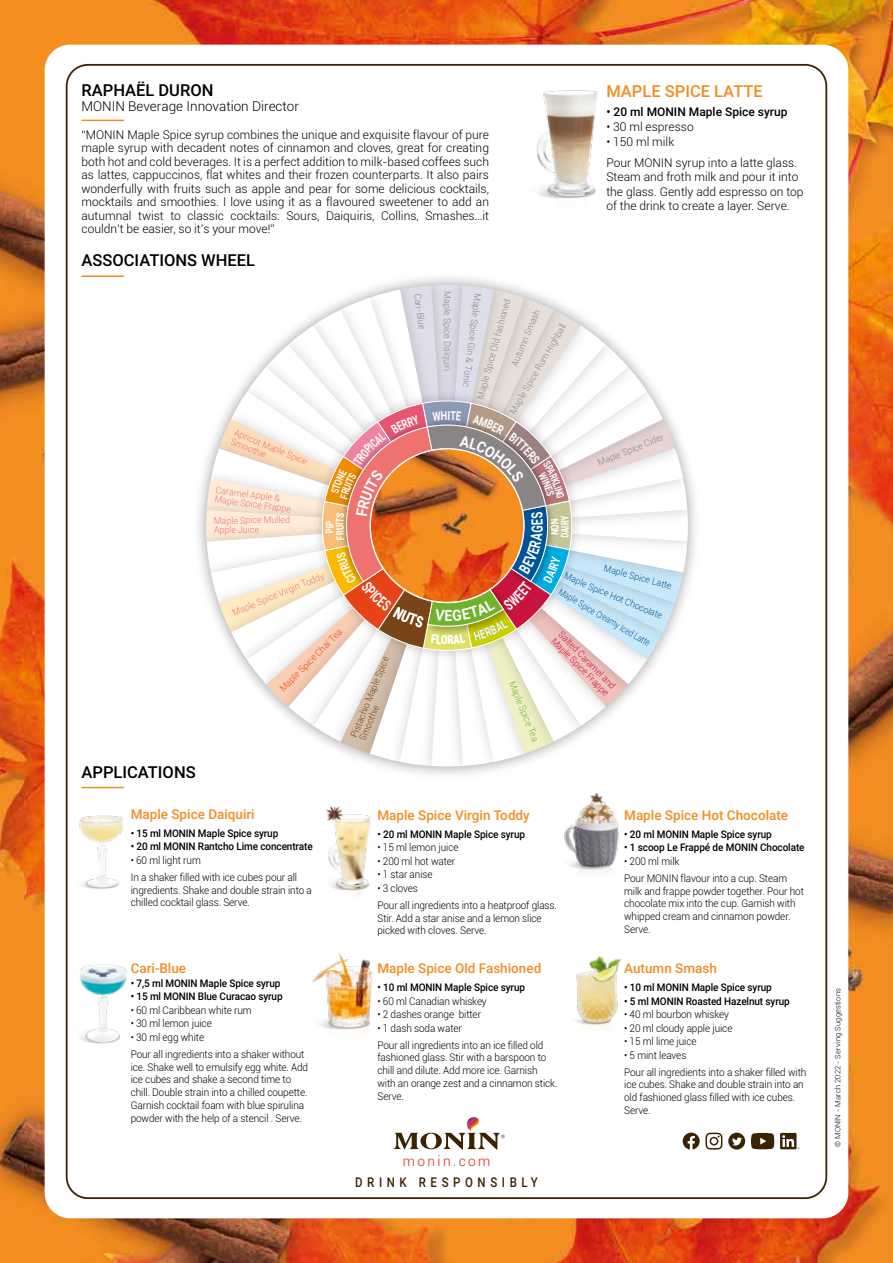
<style>
.page{position:relative;width:893px;height:1263px;background:#fff}
.page>*{position:absolute;margin:0;border:0;box-sizing:border-box;transform-origin:0 0}
.t1{font:500 16.5px "Roboto";color:#000}
.t2{font:500 16.5px "Roboto";color:#f28d22}
.t3{font:700 15.15px "Roboto";color:#fff;scale:.92 1}
.t4{font:300 13.8px "Roboto";letter-spacing:.17em;color:#e2241d}
.t5{font:500 13.5px "Roboto";color:#f28d22}
.t6{font:300 13.5px "Roboto";color:#000}
.t7{font:500 13.5px "Roboto";letter-spacing:.4em;color:#3b2200;scale:.85 1}
.t8{font:700 12.3px "Roboto";color:#fff;scale:.75 1}
.t9{font:300 12px/13.5px "Roboto";color:#000}
.t10{font:500 12px "Roboto";color:#000}
.t11{font:700 10.65px "Roboto";color:#fff;scale:.73 1}
.t12{font:300 10.5px/12.8px "Roboto";letter-spacing:-.01em;color:#000;scale:.95 1}
.t13{font:500 10.5px "Roboto";letter-spacing:-.01em;color:#000;scale:.95 1}
.t14{font:300 9.3px "Roboto";letter-spacing:-.005em;color:#8a8585;scale:.95 1}
.t15{font:300 9.3px/9.4px "Roboto";letter-spacing:-.005em;color:#ed7270;scale:.95 1}
.t16{font:300 9.3px "Roboto";color:#005498;scale:.95 1}
.t17{font:300 9.3px/9.3px "Roboto";color:#c7133d;scale:.95 1}
.t18{font:300 9.3px/9.3px "Roboto";color:#794518;scale:.95 1}
.t19{font:300 9.3px "Roboto";color:#005498;scale:.82 1}
.t20{font:300 9.3px "Roboto";color:#e64417;scale:.95 1}
.t21{font:300 9.3px "Roboto";color:#70b22c;scale:.95 1}
.t22{font:300 7.5px "Roboto";letter-spacing:.02em;color:#000}
</style>
<div class="page">
<img style="left:0;top:0;width:893px;height:1263px">
<div style="left:45px;top:45px;width:803px;height:1173px;background:#fff;border-radius:26px"></div>
<img style="left:201px;top:535px;width:5px;height:50px">
<img style="left:688px;top:467px;width:5px;height:49px">
<hr style="left:81px;top:120px;width:43px;height:1px;background:#f28d22">
<hr style="left:81px;top:275px;width:43px;height:2px;background:#f28d22">
<hr style="left:81px;top:787px;width:43px;height:1px;background:#f28d22">
<img style="left:65px;top:951px;width:62px;height:113px">
<img style="left:65px;top:799px;width:59px;height:112px">
<img style="left:564px;top:793px;width:55px;height:79px">
<img style="left:326px;top:806px;width:46px;height:88px">
<img style="left:576px;top:956px;width:46px;height:73px">
<img style="left:537px;top:90px;width:61px;height:109px">
<img style="left:312px;top:953px;width:61px;height:77px">
<svg style="left:751px;top:1133px;width:23px;height:16px"></svg>
<svg style="left:728px;top:1133px;width:17px;height:16px"></svg>
<svg style="left:780px;top:1133px;width:19px;height:16px"></svg>
<svg style="left:683px;top:1132px;width:39px;height:17px"></svg>
<svg style="left:394px;top:1117px;width:111px;height:32px"></svg>
<svg style="left:206px;top:285px;width:482px;height:481px"></svg>
<h1 class="t1" style="left:81px;top:78px;width:133px">RAPHAËL DURON</h1>
<p class="t6" style="left:81px;top:96px;width:219px">MONIN Beverage Innovation Director</p>
<p class="t9" style="left:81px;top:127px;width:409px;text-align:justify">“MONIN Maple Spice syrup combines the unique and exquisite flavour of pure maple syrup with decadent notes of cinnamon and cloves, great for creating both hot and cold beverages. It is a perfect addition to milk-based coffees such as lattes, cappuccinos, flat whites and their frozen counterparts. It also pairs wonderfully with fruits such as apple and pear for some delicious cocktails, mocktails and smoothies. I love using it as a flavoured sweetener to add an autumnal twist to classic cocktails: Sours, Daiquiris, Collins, Smashes…it couldn’t be easier, so it’s your move!”</p>
<h1 class="t1" style="left:81px;top:249px;width:175px">ASSOCIATIONS WHEEL</h1>
<p class="t14" style="left:424px;top:292px;width:40px;rotate:82deg">Cari-Blue</p>
<p class="t14" style="left:454px;top:291px;width:85px;rotate:90deg">Maple Spice Daïquiri</p>
<p class="t14" style="left:484px;top:294px;width:101px;rotate:97deg">Maple Spice Gin &amp; Tonic</p>
<p class="t14" style="left:474px;top:397px;width:110px;rotate:-75deg">Maple Spice Old fashioned</p>
<p class="t14" style="left:508px;top:363px;width:65px;rotate:-67deg">Autumn Smash</p>
<p class="t14" style="left:507px;top:410px;width:109px;rotate:-60deg">Maple Spice Rum Highball</p>
<h1 class="t2" style="left:606px;top:80px;width:158px">MAPLE SPICE LATTE</h1>
<p class="t10" style="left:606px;top:104px;width:183px">• 20 ml MONIN Maple Spice syrup</p>
<p class="t9" style="left:606px;top:120px;width:89px">• 30 ml espresso</p>
<p class="t9" style="left:606px;top:131px;width:192px;line-height:20.9px">• 150 ml milk<br>Pour MONIN syrup into a latte glass.</p>
<p class="t9" style="left:606px;top:170px;width:199px;line-height:14.4px">Steam and froth milk and pour it into the glass. Gently add espresso on top of the drink to create a layer. Serve.</p>
<h1 class="t1" style="left:81px;top:760px;width:116px">APPLICATIONS</h1>
<p class="t15" style="left:237px;top:428px;width:83px;rotate:22deg">Apricot Maple Spice<br>Smoothie</p>
<p class="t15" style="left:216px;top:485px;width:82px;rotate:7deg">Caramel Apple &amp;<br>Maple Spice Frappe</p>
<p class="t15" style="left:214px;top:515px;width:82px">Maple Spice Mulled<br>Apple Juice</p>
<p class="t15" style="left:231px;top:609px;width:105px;rotate:-23deg">Maple Spice Virgin Toddy</p>
<p class="t20" style="left:277px;top:685px;width:90px;rotate:-45deg">Maple Spice Chaï Tea</p>
<p class="t11" style="left:322px;top:528px;width:5px;rotate:-90deg">I</p>
<p class="t18" style="left:349px;top:735px;width:92px;rotate:-68deg">Pistachio Maple Spice<br>Smoothie</p>
<h2 class="t3" style="left:444px;top:605px;width:10px">E</h2>
<p class="t8" style="left:441px;top:631px;width:10px">O</p>
<p class="t14" style="left:596px;top:457px;width:75px;rotate:-22deg">Maple Spice Cider</p>
<p class="t21" style="left:518px;top:679px;width:69px;rotate:68deg">Maple Spice Tea</p>
<p class="t16" style="left:606px;top:562px;width:75px;rotate:15deg">Maple Spice Latte</p>
<p class="t16" style="left:567px;top:569px;width:112px;rotate:23deg">Maple Spice Hot Chocolate</p>
<p class="t19" style="left:563px;top:586px;width:129px;rotate:30deg">Maple Spice Creamy Iced Latte</p>
<p class="t17" style="left:563px;top:629px;width:82px;rotate:45deg">Salted Caramel and<br>Maple Spice Frappe</p>
<p class="t5" style="left:131px;top:805px;width:126px">Maple Spice Daiquiri</p>
<p class="t13" style="left:131px;top:826px;width:157px">• 15 ml MONIN Maple Spice syrup</p>
<p class="t13" style="left:131px;top:839px;width:193px">• 20 ml MONIN Rantcho Lime concentrate</p>
<p class="t12" style="left:131px;top:851px;width:177px;line-height:17px">• 60 ml light rum<br>In a shaker filled with ice cubes pour all</p>
<p class="t12" style="left:131px;top:883px;width:192px">ingredients. Shake and double strain into a chilled cocktail glass. Serve.</p>
<p class="t5" style="left:131px;top:959px;width:57px">Cari-Blue</p>
<p class="t13" style="left:131px;top:976px;width:159px">• 7,5 ml MONIN Maple Spice syrup</p>
<p class="t13" style="left:131px;top:989px;width:161px">• 15 ml MONIN Blue Curacao syrup</p>
<p class="t12" style="left:131px;top:1003px;width:129px">• 60 ml Caribbean white rum</p>
<p class="t12" style="left:131px;top:1017px;width:87px">• 30 ml lemon juice</p>
<p class="t12" style="left:131px;top:1028px;width:184px;line-height:17px">• 30 ml egg white<br>Pour all ingredients into a shaker without</p>
<p class="t12" style="left:131px;top:1060px;width:188px">ice. Shake well to emulsify egg white. Add ice cubes and shake a second time to chill. Double strain into a chilled coupette.<br>Garnish cocktail foam with blue spirulina powder with the help of a stencil . Serve.</p>
<p class="t5" style="left:377px;top:806px;width:154px">Maple Spice Virgin Toddy</p>
<p class="t13" style="left:377px;top:827px;width:157px">• 20 ml MONIN Maple Spice syrup</p>
<p class="t12" style="left:377px;top:841px;width:87px">• 15 ml lemon juice</p>
<p class="t12" style="left:377px;top:854px;width:83px">• 200 ml hot water</p>
<p class="t12" style="left:377px;top:868px;width:60px">• 1 star anise</p>
<p class="t12" style="left:377px;top:879px;width:190px;line-height:17px">• 3 cloves<br>Pour all ingredients into a heatproof glass.</p>
<p class="t12" style="left:377px;top:911px;width:174px">Stir. Add a star anise and a lemon slice picked with cloves. Serve.</p>
<p class="t5" style="left:377px;top:959px;width:165px">Maple Spice Old Fashioned</p>
<p class="t13" style="left:377px;top:980px;width:157px">• 10 ml MONIN Maple Spice syrup</p>
<p class="t12" style="left:377px;top:994px;width:117px">• 60 ml Canadian whiskey</p>
<p class="t12" style="left:377px;top:1008px;width:111px">• 2 dashes orange bitter</p>
<p class="t12" style="left:377px;top:1019px;width:176px;line-height:17px">• 1 dash soda water<br>Pour all ingredients into an ice filled old</p>
<p class="t12" style="left:377px;top:1051px;width:191px">fashioned glass. Stir with a barspoon to chill and dilute. Add more ice. Garnish with an orange zest and a cinnamon stick.<br>Serve.</p>
<p class="t5" style="left:624px;top:806px;width:165px">Maple Spice Hot Chocolate</p>
<p class="t13" style="left:624px;top:827px;width:157px">• 20 ml MONIN Maple Spice syrup</p>
<p class="t13" style="left:624px;top:840px;width:191px">• 1 scoop Le Frappé de MONIN Chocolate</p>
<p class="t12" style="left:624px;top:852px;width:173px;line-height:17px">• 200 ml milk<br>Pour MONIN flavour into a cup. Steam</p>
<p class="t12" style="left:624px;top:884px;width:191px">milk and frappe powder together. Pour hot chocolate mix into the cup. Garnish with whipped cream and cinnamon powder.<br>Serve.</p>
<p class="t5" style="left:624px;top:959px;width:94px">Autumn Smash</p>
<p class="t13" style="left:624px;top:980px;width:157px">• 10 ml MONIN Maple Spice syrup</p>
<p class="t13" style="left:624px;top:994px;width:176px">• 5 ml MONIN Roasted Hazelnut syrup</p>
<p class="t12" style="left:624px;top:1008px;width:112px">• 40 ml bourbon whiskey</p>
<p class="t12" style="left:624px;top:1021px;width:115px">• 20 ml cloudy apple juice</p>
<p class="t12" style="left:624px;top:1035px;width:78px">• 15 ml lime juice</p>
<p class="t12" style="left:624px;top:1046px;width:193px;line-height:17px">• 5 mint leaves<br>Pour all ingredients into a shaker filled with</p>
<p class="t12" style="left:624px;top:1078px;width:191px">ice cubes. Shake and double strain into an old fashioned glass filled with ice cubes.<br>Serve.</p>
<h3 class="t4" style="left:403px;top:1151px;width:89px">monin.com</h3>
<p class="t7" style="left:355px;top:1173px;width:216px">DRINK RESPONSIBLY</p>
<p class="t22" style="left:833px;top:1147px;width:160px;rotate:-90deg">© MONIN - March 2022 - Serving Suggestions</p>
</div>
